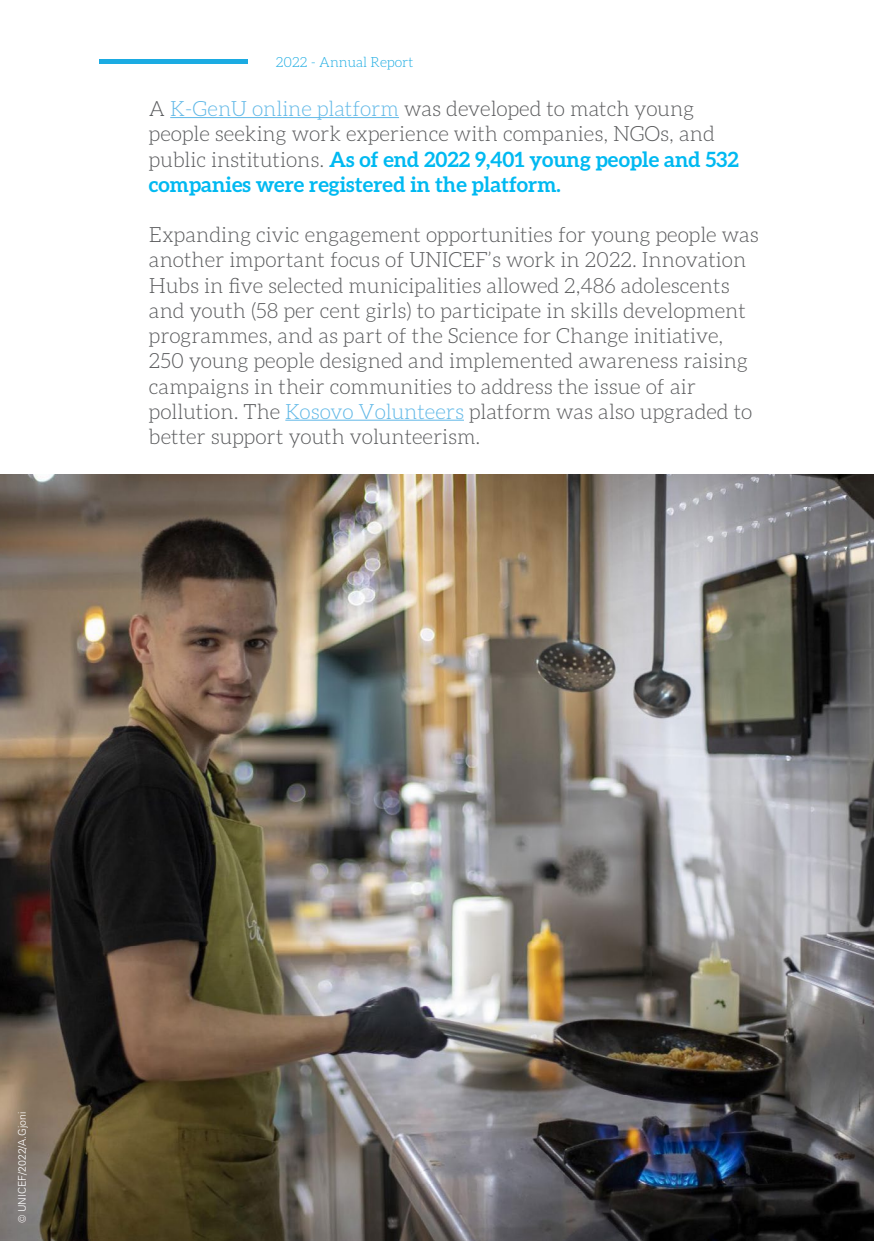
<style>
.page{position:relative;width:874px;height:1241px;background:#fff}
.page>*{position:absolute;margin:0;border:0;box-sizing:border-box;transform-origin:0 0}
.t1{font:300 21px/25.2px "Aleo";color:#58595b}
.t2{font:300 14px "Aleo";color:#1babe2}
.t3{font:10.5px "Univers LT 45 Lt";color:#fff}
.s1{color:#60b8e7}
.s2{font-weight:700;color:#00b9f1}
.s3{font-family:"Roboto";font-weight:300}
</style>
<div class="page">
<div style="left:99px;top:59px;width:149px;height:5px;background:#1babe2"></div>
<hr style="left:170px;top:117px;width:229px;height:1px;background:#60b8e7">
<hr style="left:285px;top:420px;width:179px;height:1px;background:#60b8e7">
<img style="left:0;top:474px;width:873px;height:766px">
<p class="t2" style="left:276px;top:55px;width:139px">2022 - Annual Report</p>
<p class="t1" style="left:149px;top:96px;width:591px">A <span class="s1">K-GenU online platform</span> was developed to match young people seeking work experience with companies, NGOs, and public institutions. <span class="s2">As of end 2022 9,401 young people and 532 companies were registered in the platform.</span></p>
<p class="t1" style="left:149px;top:222px;width:611px">Expanding civic engagement opportunities for young people was another important focus of UNICEF’s work in 2022. Innovation Hubs in five selected municipalities allowed 2,486 adolescents and youth (58 per cent girls) to participate in skills development programmes, and as part of the Science for Change initiative, 250 young people designed and implemented awareness raising campaigns in their communities to address the issue of air pollution. The <span class="s1">Kosovo Volunteers</span> platform was also upgraded to better support youth volunteerism.</p>
<p class="t3" style="left:16px;top:1223px;width:113px;rotate:-90deg"><span class="s3">©</span> UNICEF/2022/A.Gjoni</p>
</div>
